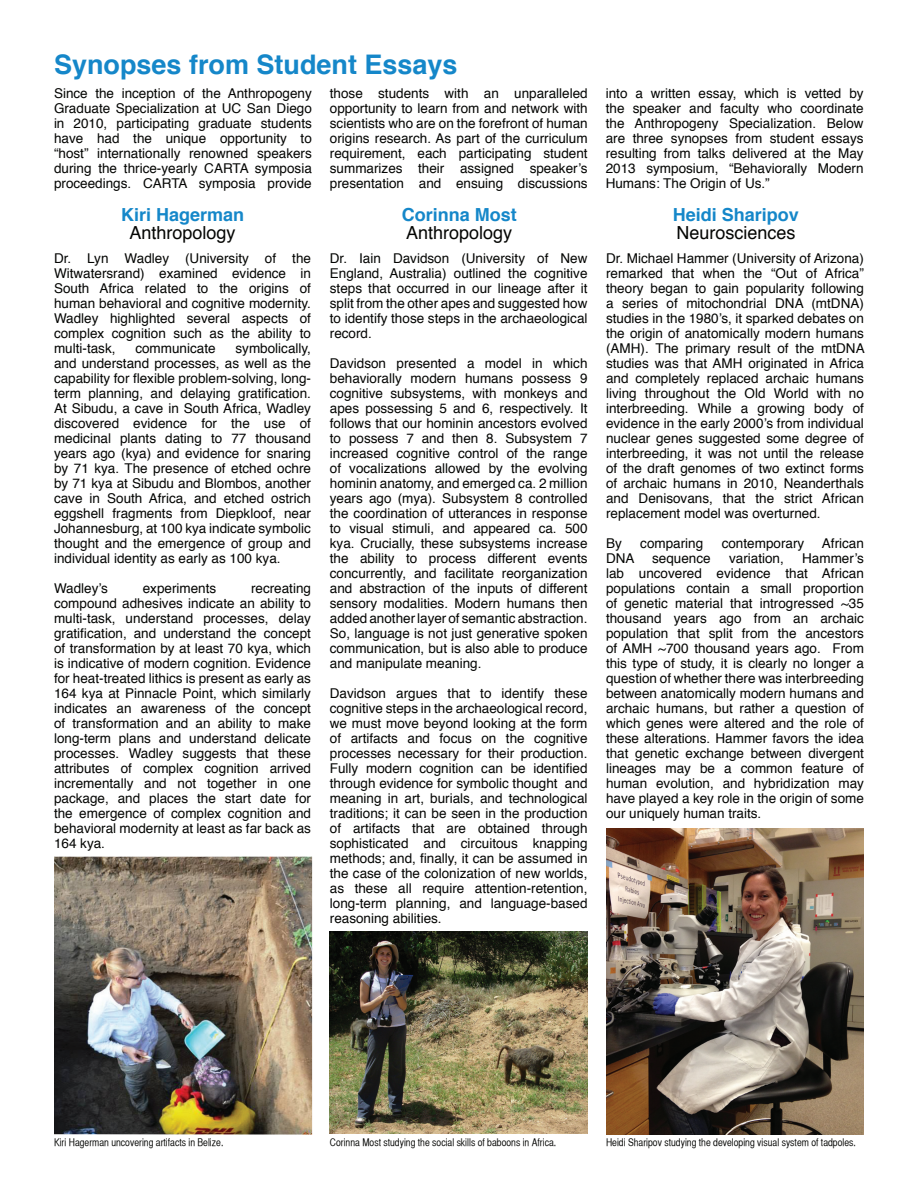
<style>
.page{position:relative;width:918px;height:1188px;background:#fff}
.page>*{position:absolute;margin:0;border:0;box-sizing:border-box;transform-origin:0 0}
.t1{font:700 27px "Helvetica";color:#1587c9}
.t2{font:18px "Helvetica";color:#040503}
.t3{font:700 18px "Helvetica";color:#1587c9}
.t4{font:13.5px/15px "Helvetica";color:#040503;text-align:justify}
.t5{font:10.5px "Helvetica CY Plain";color:#040503}
</style>
<div class="page">
<img style="left:54px;top:857px;width:258px;height:278px">
<img style="left:329px;top:932px;width:259px;height:202px">
<img style="left:606px;top:828px;width:258px;height:307px">
<h1 class="t1" style="left:54px;top:43px;width:405px">Synopses from Student Essays</h1>
<p class="t4" style="left:54px;top:86px;width:259px">Since the inception of the Anthropogeny Graduate Specialization at UC San Diego in 2010, participating graduate students have had the unique opportunity to “host” internationally renowned speakers during the thrice-yearly CARTA symposia proceedings. CARTA symposia provide</p>
<p class="t4" style="left:330px;top:86px;width:259px">those students with an unparalleled opportunity to learn from and network with scientists who are on the forefront of human origins research. As part of the curriculum requirement, each participating student summarizes their assigned speaker’s presentation and ensuing discussions</p>
<p class="t4" style="left:606px;top:86px;width:259px">into a written essay, which is vetted by the speaker and faculty who coordinate the Anthropogeny Specialization. Below are three synopses from student essays resulting from talks delivered at the May 2013 symposium, “Behaviorally Modern Humans: The Origin of Us.”</p>
<h2 class="t3" style="left:121px;top:200px;width:125px">Kiri Hagerman</h2>
<h2 class="t2" style="left:129px;top:219px;width:108px">Anthropology</h2>
<p class="t4" style="left:54px;top:251px;width:259px">Dr. Lyn Wadley (University of the Witwatersrand) examined evidence in South Africa related to the origins of human behavioral and cognitive modernity.<br>Wadley highlighted several aspects of complex cognition such as the ability to multi-task,</p>
<p class="t4" style="left:54px;top:341px;width:259px;text-indent:182px">symbolically, and understand processes, as well as the capability for flexible problem-solving, long&shy;term planning, and delaying gratification.<br>At Sibudu, a cave in South Africa, Wadley discovered evidence for the use of medicinal plants dating to 77 thousand years ago (kya) and evidence for snaring by 71 kya. The presence of etched ochre by 71 kya at Sibudu and Blombos, another cave in South Africa, and etched ostrich eggshell fragments from Diepkloof, near Johannesburg, at 100 kya indicate symbolic thought and the emergence of group and individual identity as early as 100 kya.</p>
<p class="t4" style="left:54px;top:581px;width:56px">Wadley’s</p>
<p class="t4" style="left:143px;top:581px;width:75px">experiments</p>
<p class="t4" style="left:135px;top:341px;width:82px">communicate</p>
<p class="t4" style="left:54px;top:581px;width:259px;text-indent:197px">recreating compound adhesives indicate an ability to multi-task, understand processes, delay gratification, and understand the concept of transformation by at least 70 kya, which is indicative of modern cognition. Evidence for heat-treated lithics is present as early as 164 kya at Pinnacle Point, which similarly indicates an awareness of the concept of transformation and an ability to make long-term plans and understand delicate processes. Wadley suggests that these attributes of complex cognition arrived incrementally and not together in one package, and places the start date for the emergence of complex cognition and behavioral modernity at least as far back as 164 kya.</p>
<h2 class="t3" style="left:402px;top:200px;width:117px">Corinna Most</h2>
<h2 class="t2" style="left:406px;top:219px;width:108px">Anthropology</h2>
<p class="t4" style="left:330px;top:251px;width:259px">Dr. Iain Davidson (University of New England, Australia) outlined the cognitive steps that occurred in our lineage after it split from the other apes and suggested how to identify those steps in the archaeological record.</p>
<p class="t4" style="left:330px;top:356px;width:259px">Davidson presented a model in which behaviorally modern humans possess 9 cognitive subsystems, with monkeys and apes possessing 5 and 6, respectively. It follows that our hominin ancestors evolved to possess 7 and then 8. Subsystem 7 increased cognitive control of the range of vocalizations allowed by the evolving hominin anatomy, and emerged ca. 2 million years ago (mya). Subsystem 8 controlled the coordination of utterances in response to visual stimuli, and appeared ca. 500 kya. Crucially, these subsystems increase the ability to process different events concurrently, and facilitate reorganization and abstraction of the inputs of different sensory modalities. Modern humans then added another layer of semantic abstraction.<br>So, language is not just generative spoken communication, but is also able to produce and manipulate meaning.</p>
<p class="t4" style="left:330px;top:686px;width:259px">Davidson argues that to identify these cognitive steps in the archaeological record, we must move beyond looking at the form of artifacts and focus on the cognitive processes necessary for their production.<br>Fully modern cognition can be identified through evidence for symbolic thought and meaning in art, burials, and technological traditions; it can be seen in the production of artifacts that are obtained through sophisticated and circuitous knapping methods; and, finally, it can be assumed in the case of the colonization of new worlds, as these all require attention-retention, long-term planning, and language-based reasoning abilities.</p>
<h2 class="t3" style="left:673px;top:200px;width:128px">Heidi Sharipov</h2>
<h2 class="t2" style="left:676px;top:219px;width:121px">Neurosciences</h2>
<p class="t4" style="left:606px;top:251px;width:260px">Dr. Michael Hammer (University of Arizona) remarked that when the “Out of Africa” theory began to gain popularity following a series of mitochondrial DNA (mtDNA) studies in the 1980’s, it sparked debates on the origin of anatomically modern humans (AMH). The primary result of the mtDNA studies was that AMH originated in Africa and completely replaced archaic humans living throughout the Old World with no interbreeding. While a growing body of evidence in the early 2000’s from individual nuclear genes suggested some degree of interbreeding, it was not until the release of the draft genomes of two extinct forms of archaic humans in 2010, Neanderthals and Denisovans, that the strict African replacement model was overturned.</p>
<p class="t4" style="left:606px;top:536px;width:17px">By</p>
<p class="t4" style="left:640px;top:536px;width:65px">comparing</p>
<p class="t4" style="left:722px;top:536px;width:84px">contemporary</p>
<p class="t4" style="left:822px;top:536px;width:44px">African</p>
<p class="t4" style="left:606px;top:551px;width:30px">DNA</p>
<p class="t4" style="left:652px;top:551px;width:60px">sequence</p>
<p class="t4" style="left:729px;top:551px;width:56px">variation,</p>
<p class="t4" style="left:606px;top:551px;width:259px;text-indent:196px">Hammer’s lab uncovered evidence that African populations contain a small proportion of genetic material that introgressed ~35 thousand years ago from an archaic population that split from the ancestors of AMH ~700 thousand years ago. From this type of study, it is clearly no longer a question of whether there was interbreeding between anatomically modern humans and archaic humans, but rather a question of which genes were altered and the role of these alterations. Hammer favors the idea that genetic exchange between divergent lineages may be a common feature of human evolution, and hybridization may have played a key role in the origin of some our uniquely human traits.</p>
<p class="t5" style="left:54px;top:1136px;width:171px">Kiri Hagerman uncovering artifacts in Belize.</p>
<p class="t5" style="left:330px;top:1136px;width:228px">Corinna Most studying the social skills of baboons in Africa.</p>
<p class="t5" style="left:606px;top:1136px;width:251px">Heidi Sharipov studying the developing visual system of tadpoles.</p>
</div>
